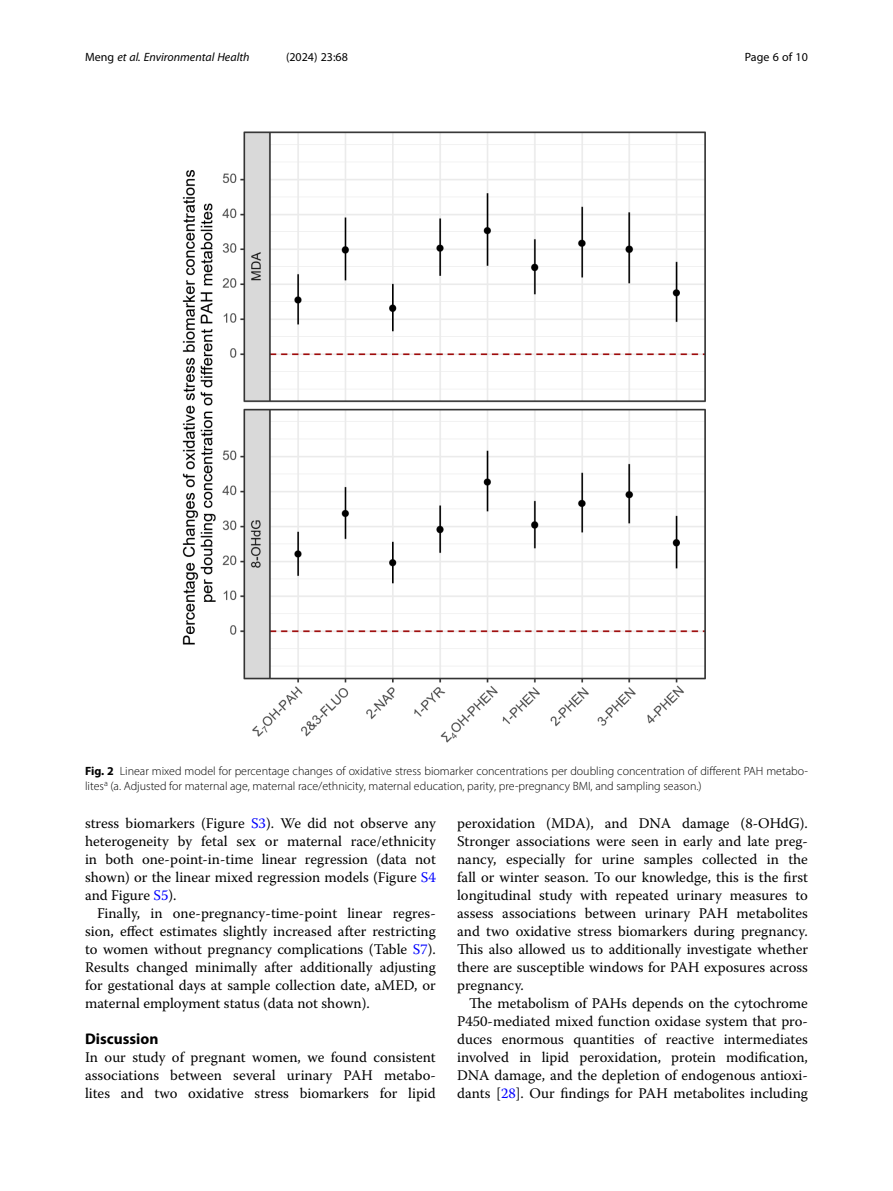
<style>
.page{position:relative;width:893px;height:1191px;background:#fff}
.page>*{position:absolute;margin:0;border:0;box-sizing:border-box;transform-origin:0 0}
.Head_1{font:700 15.45px "Myriad Pro";color:#000}
.Body_Text_Indent{font:14.7px/18px "Warnock Pro";color:#000;text-align:justify}
.Body_Text{font:14.7px/18px "Warnock Pro";color:#000;text-align:justify}
.Figure_Caption{font:300 12px/15px "Myriad Pro";color:#000}
.t1{font:italic 12px "Myriad Pro";color:#000}
.t2{font:12px "Myriad Pro";color:#000}
.s1{font-style:normal}
.s2{font-weight:700}
.s3{color:#00f}
</style>
<div class="page">
<img style="left:182px;top:131px;width:524px;height:612px">
<p class="t1" style="left:85px;top:50px;width:166px"><span class="s1">Meng</span> et al. Environmental Health</p>
<p class="t2" style="left:286px;top:50px;width:63px">(2024) 23:68</p>
<p class="t2" style="left:745px;top:50px;width:65px">Page 6 of 10</p>
<p class="Figure_Caption" style="left:85px;top:763px;width:724px"><span class="s2">Fig. 2</span> Linear mixed model for percentage changes of oxidative stress biomarker concentrations per doubling concentration of different PAH metabo&shy;lites<sup>a</sup> (a. Adjusted for maternal age, maternal race/ethnicity, maternal education, parity, pre-pregnancy BMI, and sampling season.)</p>
<p class="Body_Text_Indent" style="left:85px;top:814px;width:352px">stress biomarkers (Figure <span class="s3">S3</span>). We did not observe any heterogeneity by fetal sex or maternal race/ethnicity in both one-point-in-time linear regression (data not shown) or the linear mixed regression models (Figure <span class="s3">S4 </span>and Figure <span class="s3">S5</span>).</p>
<p class="Body_Text_Indent" style="left:85px;top:904px;width:352px;text-indent:12px">Finally, in one-pregnancy-time-point linear regres&shy;sion, effect estimates slightly increased after restricting to women without pregnancy complications (Table <span class="s3">S7</span>).<br>Results changed minimally after additionally adjusting for gestational days at sample collection date, aMED, or maternal employment status (data not shown).</p>
<p class="Head_1" style="left:85px;top:1029px;width:75px">Discussion</p>
<p class="Body_Text" style="left:85px;top:1048px;width:352px">In our study of pregnant women, we found consistent associations between several urinary PAH metabo&shy;lites and two oxidative stress biomarkers for lipid</p>
<p class="Body_Text" style="left:457px;top:814px;width:352px">peroxidation (MDA), and DNA damage (8-OHdG).<br>Stronger associations were seen in early and late preg&shy;nancy, especially for urine samples collected in the fall or winter season. To our knowledge, this is the first longitudinal study with repeated urinary measures to assess associations between urinary PAH metabolites and two oxidative stress biomarkers during pregnancy.<br>This also allowed us to additionally investigate whether there are susceptible windows for PAH exposures across pregnancy.</p>
<p class="Body_Text_Indent" style="left:457px;top:994px;width:352px;text-indent:12px">The metabolism of PAHs depends on the cytochrome P450-mediated mixed function oxidase system that pro&shy;duces enormous quantities of reactive intermediates involved in lipid peroxidation, protein modification, DNA damage, and the depletion of endogenous antioxi&shy;dants [<span class="s3">28</span>]. Our findings for PAH metabolites including</p>
</div>
